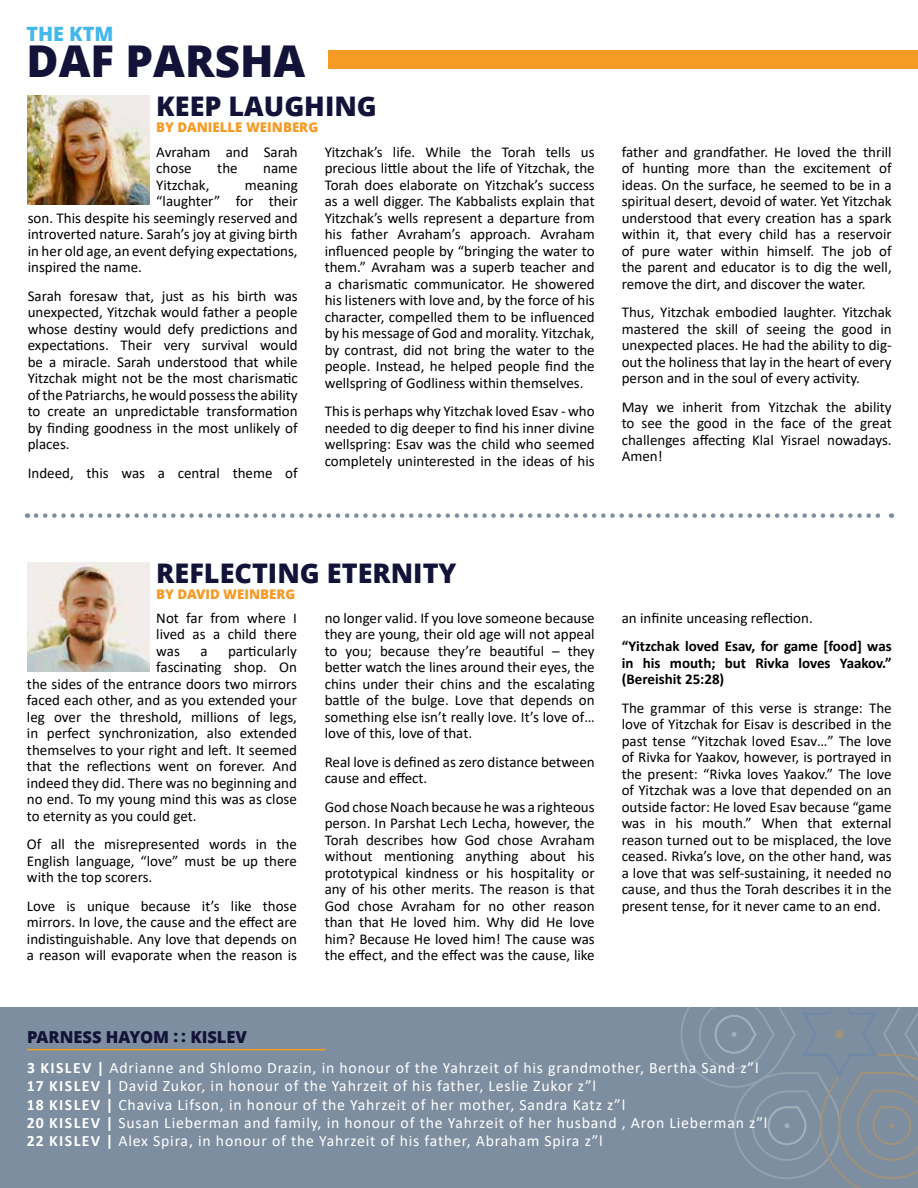
<style>
.page{position:relative;width:918px;height:1188px;background:#fff}
.page>*{position:absolute;margin:0;border:0;box-sizing:border-box;transform-origin:0 0}
.t1{font:800 43.8px "Open Sans";color:#131239}
.t2{font:800 27px "Open Sans";color:#131239}
.t3{font:800 19.8px "Open Sans";color:#43b8ea}
.t4{font:800 16.5px "Open Sans";color:#131239}
.t5{font:15.75px/18.5px "Calibri";letter-spacing:.05em;color:#fff}
.t6{font:15px/16.5px "Calibri";color:#000;text-align:justify}
.t7{font:700 15px/16.5px "Calibri";color:#000;text-align:justify}
.t8{font:800 13.35px "Open Sans";color:#f59a24}
.s1{font-weight:700}
</style>
<div class="page">
<div style="left:328px;top:51px;width:590px;height:18px;background:#f59a24"></div>
<div style="left:0;top:1008px;width:918px;height:180px;background:#7c8e9f"></div>
<svg style="left:681px;top:1008px;width:237px;height:180px"></svg>
<hr style="left:27px;top:1049px;width:299px;height:1px;background:#f59a24">
<svg style="left:36px;top:513px;width:856px;height:5px"></svg>
<img style="left:28px;top:562px;width:122px;height:110px">
<img style="left:28px;top:95px;width:122px;height:110px">
<h3 class="t3" style="left:27px;top:19px;width:89px">THE KTM</h3>
<h1 class="t1" style="left:27px;top:27px;width:280px">DAF PARSHA</h1>
<h2 class="t2" style="left:156px;top:86px;width:222px">KEEP LAUGHING</h2>
<p class="t8" style="left:156px;top:117px;width:163px">BY DANIELLE WEINBERG</p>
<p class="t6" style="left:156px;top:143px;width:143px">Avraham and Sarah chose</p>
<p class="t6" style="left:325px;top:143px;width:272px">Yitzchak’s life. While the Torah tells us precious little about the life of Yitzchak, the Torah does elaborate on Yitzchak’s success as a well digger. The Kabbalists explain that Yitzchak’s wells represent a departure from his father Avraham’s approach. Avraham influenced people by “bringing the water to them.” Avraham was a superb teacher and a charismatic communicator. He showered his listeners with love and, by the force of his character, compelled them to be influenced by his message of God and morality. Yitzchak, by contrast, did not bring the water to the people. Instead, he helped people find the wellspring of Godliness within themselves.</p>
<p class="t6" style="left:325px;top:403px;width:272px">This is perhaps why Yitzchak loved Esav - who needed to dig deeper to find his inner divine wellspring: Esav was the child who seemed completely uninterested in the ideas of his</p>
<p class="t6" style="left:217px;top:160px;width:22px">the</p>
<p class="t6" style="left:263px;top:160px;width:36px">name</p>
<p class="t6" style="left:156px;top:176px;width:55px">Yitzchak,</p>
<p class="t6" style="left:245px;top:176px;width:54px">meaning</p>
<p class="t6" style="left:156px;top:193px;width:143px">“laughter” for their</p>
<p class="t6" style="left:28px;top:209px;width:271px">son. This despite his seemingly reserved and</p>
<p class="t6" style="left:28px;top:226px;width:271px">introverted nature. Sarah’s joy at giving birth</p>
<p class="t6" style="left:28px;top:242px;width:271px">in her old age, an event defying expectations,</p>
<p class="t6" style="left:28px;top:259px;width:116px">inspired the name.</p>
<p class="t6" style="left:28px;top:287px;width:271px">Sarah foresaw that, just as his birth was unexpected, Yitzchak would father a people whose destiny would defy predictions and expectations. Their very survival would be a miracle. Sarah understood that while Yitzchak might not be the most charismatic of the Patriarchs, he would possess the ability to create an unpredictable transformation by finding goodness in the most unlikely of places.</p>
<p class="t6" style="left:28px;top:464px;width:271px">Indeed, this was a central theme of</p>
<p class="t6" style="left:622px;top:143px;width:272px">father and grandfather. He loved the thrill of hunting more than the excitement of ideas. On the surface, he seemed to be in a spiritual desert, devoid of water. Yet Yitzchak understood that every creation has a spark within it, that every child has a reservoir of pure water within himself. The job of the parent and educator is to dig the well, remove the dirt, and discover the water.</p>
<p class="t6" style="left:622px;top:304px;width:272px">Thus, Yitzchak embodied laughter. Yitzchak mastered the skill of seeing the good in unexpected places. He had the ability to dig&shy;out the holiness that lay in the heart of every person and in the soul of every activity.</p>
<p class="t6" style="left:622px;top:398px;width:272px">May we inherit from Yitzchak the ability to see the good in the face of the great challenges affecting Klal Yisrael nowadays.<br>Amen!</p>
<h2 class="t2" style="left:156px;top:552px;width:302px">REFLECTING ETERNITY</h2>
<p class="t8" style="left:156px;top:584px;width:141px">BY DAVID WEINBERG</p>
<p class="t6" style="left:156px;top:609px;width:142px">Not far from where I lived as a child there was</p>
<p class="t6" style="left:325px;top:609px;width:272px">no longer valid. If you love someone because they are young, their old age will not appeal to you; because they’re beautiful – they better watch the lines around their eyes, the chins under their chins and the escalating battle of the bulge. Love that depends on something else isn’t really love. It’s love of… love of this, love of that.</p>
<p class="t6" style="left:325px;top:753px;width:272px">Real love is defined as zero distance between cause and effect.</p>
<p class="t6" style="left:325px;top:798px;width:272px">God chose Noach because he was a righteous person. In Parshat Lech Lecha, however, the Torah describes how God chose Avraham without mentioning anything about his prototypical kindness or his hospitality or any of his other merits. The reason is that God chose Avraham for no other reason than that He loved him. Why did He love him? Because He loved him! The cause was the effect, and the effect was the cause, like</p>
<p class="t6" style="left:200px;top:642px;width:9px">a</p>
<p class="t6" style="left:228px;top:642px;width:70px">particularly</p>
<p class="t6" style="left:156px;top:658px;width:142px">fascinating shop. On</p>
<p class="t6" style="left:27px;top:675px;width:272px">the sides of the entrance doors two mirrors</p>
<p class="t6" style="left:27px;top:691px;width:271px">faced each other, and as you extended your</p>
<p class="t6" style="left:27px;top:708px;width:272px">leg over the threshold, millions of legs,</p>
<p class="t6" style="left:27px;top:724px;width:271px">in perfect synchronization, also extended</p>
<p class="t6" style="left:27px;top:741px;width:272px">themselves to your right and left. It seemed</p>
<p class="t6" style="left:27px;top:757px;width:271px">that the reflections went on forever. And</p>
<p class="t6" style="left:27px;top:774px;width:271px">indeed they did. There was no beginning and</p>
<p class="t6" style="left:27px;top:790px;width:271px">no end. To my young mind this was as close</p>
<p class="t6" style="left:27px;top:807px;width:171px">to eternity as you could get.</p>
<p class="t6" style="left:27px;top:835px;width:272px">Of all the misrepresented words in the English language, “love” must be up there with the top scorers.</p>
<p class="t6" style="left:27px;top:897px;width:272px">Love is unique because it’s like those mirrors. In love, the cause and the effect are indistinguishable. Any love that depends on a reason will evaporate when the reason is</p>
<p class="t6" style="left:622px;top:609px;width:193px">an infinite unceasing reflection.</p>
<p class="t7" style="left:622px;top:638px;width:272px">“Yitzchak loved Esav, for game [food] was in his mouth; but Rivka loves Yaakov.” (Bereishit 25:28)</p>
<p class="t6" style="left:622px;top:699px;width:272px">The grammar of this verse is strange: The love of Yitzchak for Eisav is described in the past tense “Yitzchak loved Esav…” The love of Rivka for Yaakov, however, is portrayed in the present: “Rivka loves Yaakov.” The love of Yitzchak was a love that depended on an outside factor: He loved Esav because “game was in his mouth.” When that external reason turned out to be misplaced, the love ceased. Rivka’s love, on the other hand, was a love that was self-sustaining, it needed no cause, and thus the Torah describes it in the present tense, for it never came to an end.</p>
<p class="t4" style="left:27px;top:1024px;width:222px">PARNESS HAYOM : : KISLEV</p>
<p class="t5" style="left:27px;top:1058px;width:742px"><span class="s1">3 KISLEV |</span> Adrianne and Shlomo Drazin, in honour of the Yahrzeit of his grandmother, Bertha Sand z”l <span class="s1">17 KISLEV |</span> David Zukor, in honour of the Yahrzeit of his father, Leslie Zukor z”l<br><span class="s1">18 KISLEV |</span> Chaviva Lifson, in honour of the Yahrzeit of her mother, Sandra Katz z”l<br><span class="s1">20 KISLEV |</span> Susan Lieberman and family, in honour of the Yahrzeit of her husband , Aron Lieberman z”l <span class="s1">22 KISLEV |</span> Alex Spira, in honour of the Yahrzeit of his father, Abraham Spira z”l</p>
</div>
